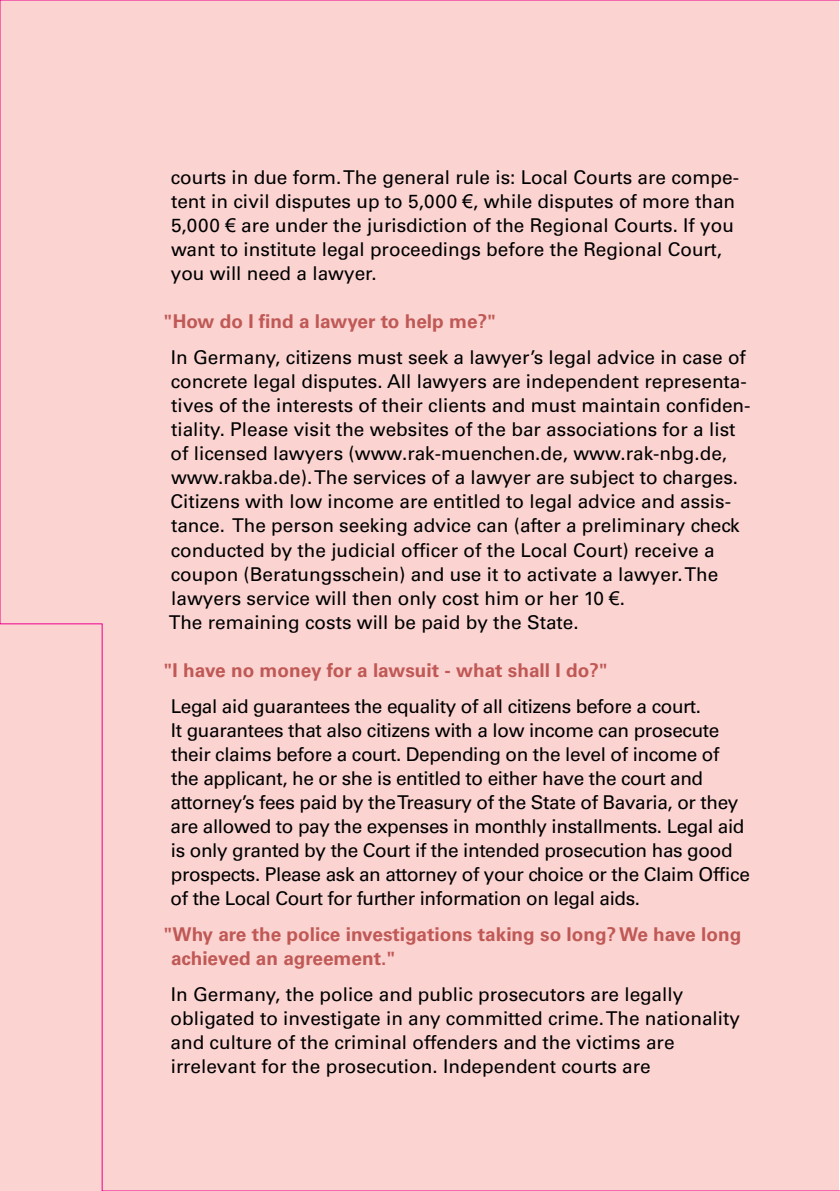
<style>
.page{position:relative;width:840px;height:1191px;background:#fff}
.page>*{position:absolute;margin:0;border:0;box-sizing:border-box;transform-origin:0 0}
.t1{font:19px/24px "Univers LT";color:#000}
.t2{font:19px/24px "Univers LT";letter-spacing:-.02em;color:#000}
.t3{font:700 19px/24px "Univers LT";color:#c05956}
.s1{font-family:"Arial"}
</style>
<div class="page">
<div style="left:0;top:0;width:839px;height:1191px;background:#fbd4d2"></div>
<p class="t1" style="left:171px;top:166px;width:569px">courts in due form. The general rule is: Local Courts are compe&shy;tent in civil disputes up to 5,000 <span class="s1">€</span>, while disputes of more than 5,000 <span class="s1">€</span> are under the jurisdiction of the Regional Courts. If you want to institute legal proceedings before the Regional Court, you will need a lawyer.</p>
<p class="t3" style="left:163px;top:310px;width:334px">"How do I find a lawyer to help me?"</p>
<p class="t1" style="left:169px;top:346px;width:583px">In Germany, citizens must seek a lawyer’s legal advice in case of concrete legal disputes. All lawyers are independent representa&shy;tives of the interests of their clients and must maintain confiden&shy;tiality. Please visit the websites of the bar associations for a list of licensed lawyers (www.rak-muenchen.de, www.rak-nbg.de, www.rakba.de). The services of a lawyer are subject to charges.<br>Citizens with low income are entitled to legal advice and assis&shy;tance. The person seeking advice can (after a preliminary check conducted by the judicial officer of the Local Court) receive a coupon (Beratungsschein) and use it to activate a lawyer. The lawyers service will then only cost him or her 10 <span class="s1">€</span>.<br>The remaining costs will be paid by the State.</p>
<p class="t3" style="left:163px;top:658px;width:445px">"I have no money for a lawsuit - what shall I do?"</p>
<p class="t2" style="left:170px;top:694px;width:580px">Legal aid guarantees the equality of all citizens before a court.<br>It guarantees that also citizens with a low income can prosecute their claims before a court. Depending on the level of income of the applicant, he or she is entitled to either have the court and attorney’s fees paid by the Treasury of the State of Bavaria, or they are allowed to pay the expenses in monthly installments. Legal aid is only granted by the Court if the intended prosecution has good prospects. Please ask an attorney of your choice or the Claim Office of the Local Court for further information on legal aids.</p>
<p class="t3" style="left:171px;top:922px;width:571px;text-indent:-7px">"Why are the police investigations taking so long? We have long achieved an agreement."</p>
<p class="t1" style="left:170px;top:982px;width:570px">In Germany, the police and public prosecutors are legally obligated to investigate in any committed crime. The nationality and culture of the criminal offenders and the victims are irrelevant for the prosecution. Independent courts are</p>
</div>
